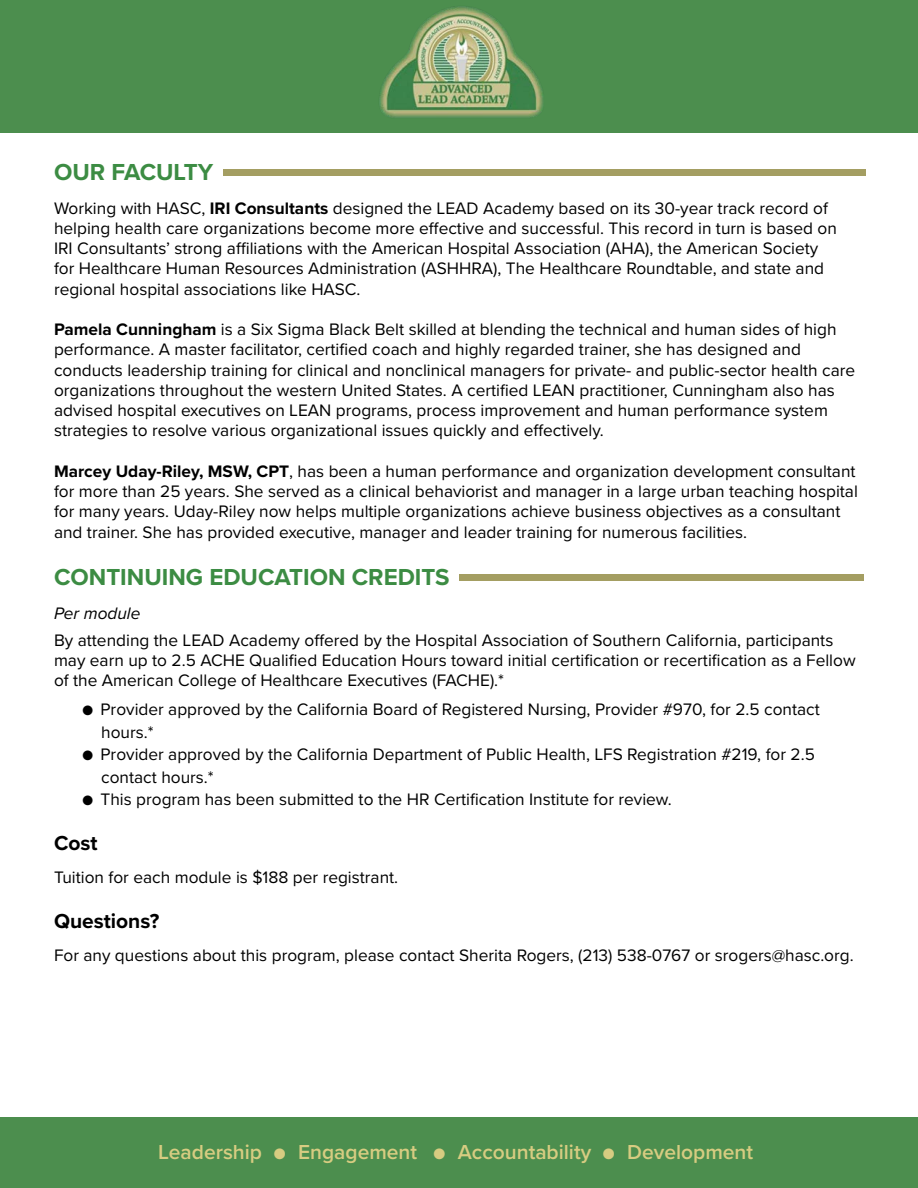
<style>
.page{position:relative;width:918px;height:1188px;background:#fff}
.page>*{position:absolute;margin:0;border:0;box-sizing:border-box;transform-origin:0 0}
.Subhead{font:700 24px "Proxima Nova";color:#3c8c43}
.t1{font:600 21px "Proxima Nova";color:#d7cc81}
.Subhead_2{font:700 21px "Proxima Nova";color:#000}
.Bullet_points{font:17.25px/20.2px "Proxima Nova";color:#000}
.t2{font:italic 17.25px "Proxima Nova";color:#000}
.s1{font-weight:700}
</style>
<div class="page">
<div style="left:223px;top:169px;width:643px;height:7px;background:#a49e62"></div>
<div style="left:0;top:0;width:918px;height:133px;background:#4c8e4e"></div>
<div style="left:0;top:1118px;width:918px;height:70px;background:#4c8e4e"></div>
<div style="left:459px;top:574px;width:405px;height:7px;background:#a49e62"></div>
<img style="left:379px;top:6px;width:164px;height:112px">
<p class="Subhead" style="left:54px;top:154px;width:161px">OUR FACULTY</p>
<p class="Bullet_points" style="left:54px;top:197px;width:785px">Working with HASC, <span class="s1">IRI Consultants</span> designed the LEAD Academy based on its 30-year track record of helping health care organizations become more effective and successful. This record in turn is based on IRI Consultants’ strong affiliations with the American Hospital Association (AHA), the American Society for Healthcare Human Resources Administration (ASHHRA), The Healthcare Roundtable, and state and regional hospital associations like HASC.</p>
<p class="Bullet_points" style="left:54px;top:319px;width:803px"><span class="s1">Pamela Cunningham</span> is a Six Sigma Black Belt skilled at blending the technical and human sides of high performance. A master facilitator, certified coach and highly regarded trainer, she has designed and conducts leadership training for clinical and nonclinical managers for private- and public-sector health care organizations throughout the western United States. A certified LEAN practitioner, Cunningham also has advised hospital executives on LEAN programs, process improvement and human performance system strategies to resolve various organizational issues quickly and effectively.</p>
<p class="Bullet_points" style="left:54px;top:460px;width:805px"><span class="s1">Marcey Uday-Riley, MSW, CPT</span>, has been a human performance and organization development consultant for more than 25 years. She served as a clinical behaviorist and manager in a large urban teaching hospital for many years. Uday-Riley now helps multiple organizations achieve business objectives as a consultant and trainer. She has provided executive, manager and leader training for numerous facilities.</p>
<p class="Subhead" style="left:54px;top:559px;width:397px">CONTINUING EDUCATION CREDITS</p>
<p class="t2" style="left:54px;top:600px;width:88px">Per module</p>
<p class="Bullet_points" style="left:54px;top:629px;width:803px">By attending the LEAD Academy offered by the Hospital Association of Southern California, participants may earn up to 2.5 ACHE Qualified Education Hours toward initial certification or recertification as a Fellow of the American College of Healthcare Executives (FACHE).*</p>
<p class="Bullet_points" style="left:101px;top:698px;width:720px;line-height:22.5px;text-indent:-19px">● Provider approved by the California Board of Registered Nursing, Provider #970, for 2.5 contact hours.*</p>
<p class="Bullet_points" style="left:101px;top:743px;width:715px;line-height:22.5px;text-indent:-19px">● Provider approved by the California Department of Public Health, LFS Registration #219, for 2.5 contact hours.*</p>
<p class="Bullet_points" style="left:82px;top:789px;width:591px">● This program has been submitted to the HR Certification Institute for review.</p>
<p class="Subhead_2" style="left:54px;top:827px;width:45px">Cost</p>
<p class="Bullet_points" style="left:54px;top:867px;width:346px">Tuition for each module is $188 per registrant.</p>
<p class="Subhead_2" style="left:54px;top:905px;width:107px">Questions?</p>
<p class="Bullet_points" style="left:54px;top:945px;width:801px">For any questions about this program, please contact Sherita Rogers, (213) 538-0767 or srogers@hasc.org.</p>
<p class="t1" style="left:158px;top:1137px;width:596px">Leadership ● Engagement ● Accountability ● Development</p>
</div>
